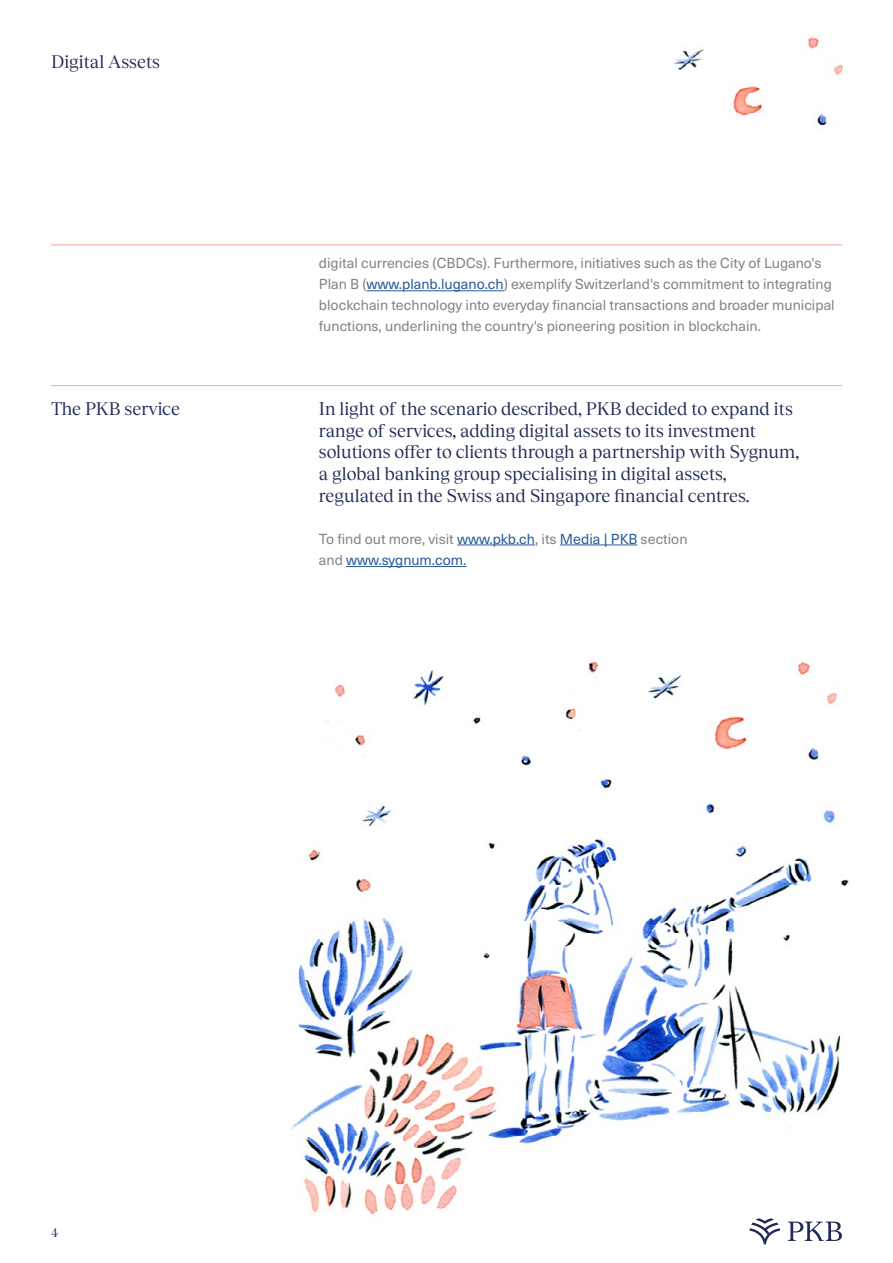
<style>
.page{position:relative;width:893px;height:1263px;background:#fff}
.page>*{position:absolute;margin:0;border:0;box-sizing:border-box;transform-origin:0 0}
.t1{font:18px/21.6px "Tobias";letter-spacing:-.005em;color:#212b55}
.t2{font:14.25px/21px "Neue Haas Unica W1 G";color:#818385}
.t3{font:14.25px/21.6px "Neue Haas Unica W1 G";color:#275b9b}
.t4{font:12px "Tobias";color:#212b55}
.s1{color:#275b9b}
.s2{color:#818385}
</style>
<div class="page">
<hr style="left:51px;top:244px;width:791px;height:1px;background:#f5a994">
<hr style="left:367px;top:290px;width:137px;height:1px;background:#275b9b">
<img style="left:290px;top:661px;width:559px;height:554px">
<img style="left:673px;top:37px;width:170px;height:89px">
<svg style="left:788px;top:1221px;width:54px;height:20px"></svg>
<svg style="left:750px;top:1218px;width:30px;height:26px"></svg>
<hr style="left:51px;top:385px;width:791px;height:1px;background:#f5a994">
<hr style="left:457px;top:545px;width:78px;height:1px;background:#275b9b">
<hr style="left:560px;top:545px;width:77px;height:1px;background:#275b9b">
<hr style="left:346px;top:566px;width:120px;height:1px;background:#275b9b">
<p class="t1" style="left:51px;top:49px;width:110px">Digital Assets</p>
<p class="t2" style="left:319px;top:252px;width:517px">digital currencies (CBDCs). Furthermore, initiatives such as the City of Lugano's Plan B (<span class="s1">www.planb.lugano.ch</span>) exemplify Switzerland's commitment to integrating blockchain technology into everyday financial transactions and broader municipal functions, underlining the country's pioneering position in blockchain.</p>
<p class="t1" style="left:51px;top:396px;width:130px">The PKB service</p>
<p class="t1" style="left:319px;top:396px;width:482px">In light of the scenario described, PKB decided to expand its range of services, adding digital assets to its investment solutions offer to clients through a partnership with Sygnum, a global banking group specialising in digital assets, regulated in the Swiss and Singapore financial centres.</p>
<p class="t3" style="left:319px;top:527px;width:370px"><span class="s2">To find out more, visit</span> www.pkb.ch<span class="s2">, its</span> Media | PKB <span class="s2">section and</span> www.sygnum.com.</p>
<p class="t4" style="left:51px;top:1223px;width:9px">4</p>
</div>
